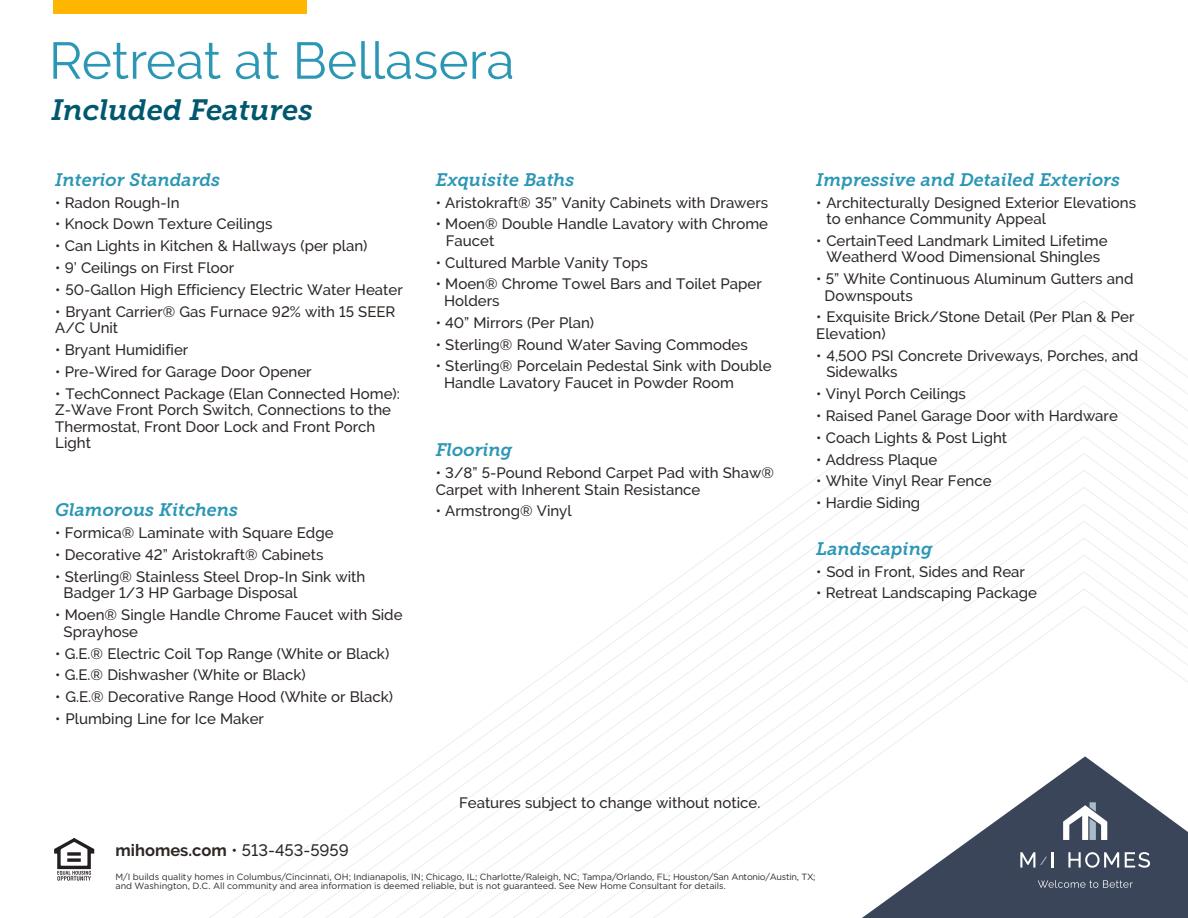
<style>
.page{position:relative;width:1188px;height:918px;background:#fff}
.page>*{position:absolute;margin:0;border:0;box-sizing:border-box;transform-origin:0 0}
.t1{font:51.6px "Raleway";color:#2b97b5}
.t2{font:italic 29.25px "Museo Slab 700";color:#00586f}
.t3{font:italic 18px "Museo Slab 700";color:#2b97b5}
.t4{font:500 16.5px "Raleway";color:#2d2826}
.t5{font:500 15px/16.5px "Raleway";color:#2d2826}
.t6{font:9px "Gotham";letter-spacing:-.005em;color:#2d2826}
.s1{font-weight:700}
</style>
<div class="page">
<div style="left:53px;top:0;width:254px;height:14px;background:#ffb600"></div>
<svg style="left:209px;top:436px;width:979px;height:482px"></svg>
<svg style="left:862px;top:756px;width:326px;height:162px;fill:#3a4559"></svg>
<svg style="left:1038px;top:880px;width:95px;height:8px"></svg>
<svg style="left:1063px;top:802px;width:44px;height:38px"></svg>
<hr style="left:1051px;top:852px;width:3px;height:16px;background:#fff">
<svg style="left:1068px;top:852px;width:51px;height:16px"></svg>
<svg style="left:1020px;top:852px;width:27px;height:16px"></svg>
<svg style="left:1125px;top:852px;width:25px;height:16px"></svg>
<svg style="left:54px;top:838px;width:40px;height:43px"></svg>
<p class="t1" style="left:49px;top:31px;width:467px">Retreat at Bellasera</p>
<p class="t2" style="left:52px;top:93px;width:263px">Included Features</p>
<p class="t3" style="left:55px;top:169px;width:166px">Interior Standards</p>
<p class="t5" style="left:55px;top:194px;width:126px">• Radon Rough-In</p>
<p class="t5" style="left:55px;top:216px;width:219px">• Knock Down Texture Ceilings</p>
<p class="t5" style="left:55px;top:238px;width:314px">• Can Lights in Kitchen &amp; Hallways (per plan)</p>
<p class="t5" style="left:55px;top:259px;width:180px">• 9’ Ceilings on First Floor</p>
<p class="t5" style="left:55px;top:281px;width:349px">• 50-Gallon High Efficiency Electric Water Heater</p>
<p class="t5" style="left:55px;top:303px;width:342px">• Bryant Carrier® Gas Furnace 92% with 15 SEER<br>A/C Unit</p>
<p class="t5" style="left:55px;top:341px;width:135px">• Bryant Humidifier</p>
<p class="t5" style="left:55px;top:363px;width:258px">• Pre-Wired for Garage Door Opener</p>
<p class="t5" style="left:55px;top:385px;width:346px">• TechConnect Package (Elan Connected Home):<br>Z-Wave Front Porch Switch, Connections to the Thermostat, Front Door Lock and Front Porch Light</p>
<p class="t3" style="left:55px;top:500px;width:184px">Glamorous Kitchens</p>
<p class="t5" style="left:55px;top:525px;width:280px">• Formica® Laminate with Square Edge</p>
<p class="t5" style="left:55px;top:547px;width:270px">• Decorative 42” Aristokraft® Cabinets</p>
<p class="t5" style="left:64px;top:568px;width:303px;text-indent:-8px">• Sterling® Stainless Steel Drop-In Sink with<br>Badger 1/3 HP Garbage Disposal</p>
<p class="t5" style="left:64px;top:607px;width:340px;text-indent:-8px">• Moen® Single Handle Chrome Faucet with Side<br>Sprayhose</p>
<p class="t5" style="left:55px;top:645px;width:336px">• G.E.® Electric Coil Top Range (White or Black)</p>
<p class="t5" style="left:55px;top:667px;width:252px">• G.E.® Dishwasher (White or Black)</p>
<p class="t5" style="left:55px;top:689px;width:339px">• G.E.® Decorative Range Hood (White or Black)</p>
<p class="t5" style="left:55px;top:710px;width:210px">• Plumbing Line for Ice Maker</p>
<p class="t4" style="left:116px;top:841px;width:235px"><span class="s1">mihomes.com</span> • 513-453-5959</p>
<p class="t3" style="left:436px;top:169px;width:140px">Exquisite Baths</p>
<p class="t5" style="left:436px;top:194px;width:334px">• Aristokraft® 35” Vanity Cabinets with Drawers</p>
<p class="t5" style="left:446px;top:216px;width:324px;text-indent:-10px">• Moen® Double Handle Lavatory with Chrome<br>Faucet</p>
<p class="t5" style="left:436px;top:254px;width:214px">• Cultured Marble Vanity Tops</p>
<p class="t5" style="left:444px;top:276px;width:319px;text-indent:-8px">• Moen® Chrome Towel Bars and Toilet Paper<br>Holders</p>
<p class="t5" style="left:436px;top:314px;width:160px">• 40” Mirrors (Per Plan)</p>
<p class="t5" style="left:436px;top:336px;width:314px">• Sterling® Round Water Saving Commodes</p>
<p class="t5" style="left:444px;top:358px;width:329px;text-indent:-8px">• Sterling® Porcelain Pedestal Sink with Double<br>Handle Lavatory Faucet in Powder Room</p>
<p class="t3" style="left:436px;top:440px;width:78px">Flooring</p>
<p class="t5" style="left:436px;top:465px;width:340px">• 3/8” 5-Pound Rebond Carpet Pad with Shaw®<br>Carpet with Inherent Stain Resistance</p>
<p class="t5" style="left:436px;top:503px;width:137px">• Armstrong® Vinyl</p>
<p class="t5" style="left:459px;top:795px;width:303px">Features subject to change without notice.</p>
<p class="t3" style="left:816px;top:169px;width:305px">Impressive and Detailed Exteriors</p>
<p class="t5" style="left:826px;top:194px;width:311px;text-indent:-10px">• Architecturally Designed Exterior Elevations to enhance Community Appeal</p>
<p class="t5" style="left:816px;top:232px;width:293px;text-align:center">• CertainTeed Landmark Limited Lifetime<br>Weatherd Wood Dimensional Shingles</p>
<p class="t5" style="left:825px;top:271px;width:310px;text-indent:-8px">• 5” White Continuous Aluminum Gutters and<br>Downspouts</p>
<p class="t5" style="left:816px;top:309px;width:320px">• Exquisite Brick/Stone Detail (Per Plan &amp; Per<br>Elevation)</p>
<p class="t5" style="left:826px;top:347px;width:313px;text-indent:-10px">• 4,500 PSI Concrete Driveways, Porches, and<br>Sidewalks</p>
<p class="t5" style="left:816px;top:386px;width:151px">• Vinyl Porch Ceilings</p>
<p class="t5" style="left:816px;top:407px;width:303px">• Raised Panel Garage Door with Hardware</p>
<p class="t5" style="left:816px;top:429px;width:192px">• Coach Lights &amp; Post Light</p>
<p class="t5" style="left:816px;top:451px;width:123px">• Address Plaque</p>
<p class="t5" style="left:816px;top:473px;width:177px">• White Vinyl Rear Fence</p>
<p class="t5" style="left:816px;top:495px;width:105px">• Hardie Siding</p>
<p class="t3" style="left:816px;top:539px;width:118px">Landscaping</p>
<p class="t5" style="left:816px;top:563px;width:210px">• Sod in Front, Sides and Rear</p>
<p class="t5" style="left:816px;top:585px;width:222px">• Retreat Landscaping Package</p>
<p class="t6" style="left:116px;top:871px;width:702px">M/I builds quality homes in Columbus/Cincinnati, OH; Indianapolis, IN; Chicago, IL; Charlotte/Raleigh, NC; Tampa/Orlando, FL; Houston/San Antonio/Austin, TX;</p>
<p class="t6" style="left:116px;top:880px;width:612px">and Washington, D.C. All community and area information is deemed reliable, but is not guaranteed. See New Home Consultant for details.</p>
</div>
